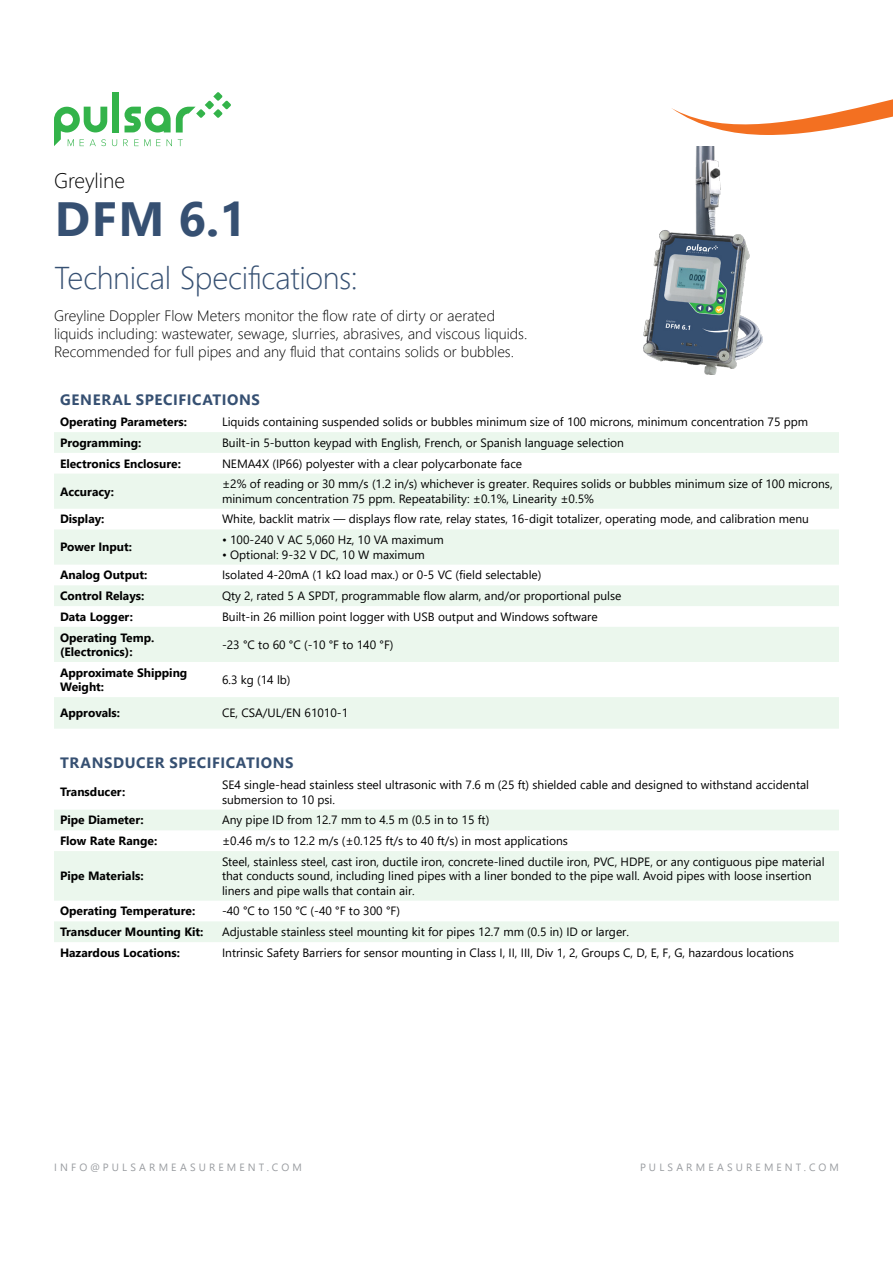
<style>
.page{position:relative;width:893px;height:1263px;background:#fff}
.page>*{position:absolute;margin:0;border:0;box-sizing:border-box;transform-origin:0 0}
.t1{font:700 48px "Segoe UI";color:#365072}
.t2{font:300 31.5px "Segoe UI";letter-spacing:-.01em;color:#365072}
.t3{font:300 21px "Segoe UI";color:#000}
.t4{font:300 15px/18px "Segoe UI";color:#000}
.t5{font:700 15px "Segoe UI";letter-spacing:.04em;color:#365072}
.t6{font:12px/14.4px "Segoe UI";color:#000}
.t7{font:700 12px/14.4px "Segoe UI";color:#000}
.t8{font:10.5px "Segoe UI";letter-spacing:.3em;color:#999ca0}
</style>
<div class="page">
<svg style="left:671px;top:99px;width:222px;height:36px"></svg>
<div style="left:112px;top:92px;width:7px;height:40px;background:#33b34a"></div>
<svg style="left:125px;top:92px;width:106px;height:41px"></svg>
<svg style="left:54px;top:107px;width:63px;height:39px"></svg>
<svg style="left:123px;top:139px;width:5px;height:7px"></svg>
<svg style="left:134px;top:139px;width:26px;height:7px"></svg>
<svg style="left:167px;top:139px;width:5px;height:7px"></svg>
<svg style="left:178px;top:139px;width:5px;height:7px"></svg>
<img style="left:644px;top:146px;width:119px;height:229px">
<svg style="left:54px;top:432px;width:785px;height:510px;fill:#ebf7ed"></svg>
<h3 class="t3" style="left:54px;top:160px;width:73px">Greyline</h3>
<h1 class="t1" style="left:55px;top:173px;width:193px">DFM 6.1</h1>
<h2 class="t2" style="left:54px;top:248px;width:305px">Technical Specifications:</h2>
<p class="t4" style="left:54px;top:305px;width:475px">Greyline Doppler Flow Meters monitor the flow rate of dirty or aerated liquids including: wastewater, sewage, slurries, abrasives, and viscous liquids.<br>Recommended for full pipes and any fluid that contains solids or bubbles.</p>
<p class="t5" style="left:60px;top:386px;width:201px">GENERAL SPECIFICATIONS</p>
<p class="t7" style="left:60px;top:414px;width:129px">Operating Parameters:</p>
<p class="t6" style="left:222px;top:414px;width:588px">Liquids containing suspended solids or bubbles minimum size of 100 microns, minimum concentration 75 ppm</p>
<p class="t7" style="left:60px;top:434px;width:83px">Programming:</p>
<p class="t6" style="left:222px;top:434px;width:404px">Built-in 5-button keypad with English, French, or Spanish language selection</p>
<p class="t7" style="left:60px;top:455px;width:122px">Electronics Enclosure:</p>
<p class="t6" style="left:222px;top:455px;width:302px">NEMA4X (IP66) polyester with a clear polycarbonate face</p>
<p class="t7" style="left:60px;top:483px;width:55px">Accuracy:</p>
<p class="t6" style="left:222px;top:476px;width:612px">±2% of reading or 30 mm/s (1.2 in/s) whichever is greater. Requires solids or bubbles minimum size of 100 microns, minimum concentration 75 ppm. Repeatability: ±0.1%, Linearity ±0.5%</p>
<p class="t7" style="left:60px;top:511px;width:46px">Display:</p>
<p class="t6" style="left:222px;top:511px;width:588px">White, backlit matrix — displays flow rate, relay states, 16-digit totalizer, operating mode, and calibration menu</p>
<p class="t7" style="left:60px;top:539px;width:74px">Power Input:</p>
<p class="t6" style="left:222px;top:532px;width:223px">• 100-240 V AC 5,060 Hz, 10 VA maximum</p>
<p class="t6" style="left:222px;top:546px;width:204px">• Optional: 9-32 V DC, 10 W maximum</p>
<p class="t7" style="left:60px;top:567px;width:89px">Analog Output:</p>
<p class="t6" style="left:222px;top:567px;width:321px">Isolated 4-20mA (1 kΩ load max.) or 0-5 VC (field selectable)</p>
<p class="t7" style="left:60px;top:588px;width:86px">Control Relays:</p>
<p class="t6" style="left:222px;top:588px;width:401px">Qty 2, rated 5 A SPDT, programmable flow alarm, and/or proportional pulse</p>
<p class="t7" style="left:60px;top:608px;width:75px">Data Logger:</p>
<p class="t6" style="left:222px;top:608px;width:377px">Built-in 26 million point logger with USB output and Windows software</p>
<p class="t7" style="left:60px;top:629px;width:96px">Operating Temp. (Electronics):</p>
<p class="t6" style="left:222px;top:636px;width:173px">-23 °C to 60 °C (-10 °F to 140 °F)</p>
<p class="t7" style="left:60px;top:664px;width:129px">Approximate Shipping<br>Weight:</p>
<p class="t6" style="left:222px;top:671px;width:70px">6.3 kg (14 lb)</p>
<p class="t7" style="left:60px;top:705px;width:62px">Approvals:</p>
<p class="t6" style="left:222px;top:705px;width:128px">CE, CSA/UL/EN 61010-1</p>
<p class="t5" style="left:60px;top:749px;width:235px">TRANSDUCER SPECIFICATIONS</p>
<p class="t7" style="left:60px;top:784px;width:67px">Transducer:</p>
<p class="t6" style="left:222px;top:777px;width:589px">SE4 single-head stainless steel ultrasonic with 7.6 m (25 ft) shielded cable and designed to withstand accidental submersion to 10 psi.</p>
<p class="t7" style="left:60px;top:812px;width:85px">Pipe Diameter:</p>
<p class="t6" style="left:222px;top:812px;width:269px">Any pipe ID from 12.7 mm to 4.5 m (0.5 in to 15 ft)</p>
<p class="t7" style="left:60px;top:833px;width:99px">Flow Rate Range:</p>
<p class="t6" style="left:222px;top:832px;width:347px">±0.46 m/s to 12.2 m/s (±0.125 ft/s to 40 ft/s) in most applications</p>
<p class="t7" style="left:60px;top:868px;width:85px">Pipe Materials:</p>
<p class="t6" style="left:222px;top:853px;width:604px">Steel, stainless steel, cast iron, ductile iron, concrete-lined ductile iron, PVC, HDPE, or any contiguous pipe material that conducts sound, including lined pipes with a liner bonded to the pipe wall. Avoid pipes with loose insertion liners and pipe walls that contain air.</p>
<p class="t7" style="left:60px;top:903px;width:137px">Operating Temperature:</p>
<p class="t6" style="left:222px;top:903px;width:179px">-40 °C to 150 °C (-40 °F to 300 °F)</p>
<p class="t7" style="left:60px;top:924px;width:145px">Transducer Mounting Kit:</p>
<p class="t6" style="left:222px;top:923px;width:409px">Adjustable stainless steel mounting kit for pipes 12.7 mm (0.5 in) ID or larger.</p>
<p class="t7" style="left:60px;top:944px;width:122px">Hazardous Locations:</p>
<p class="t6" style="left:222px;top:944px;width:573px">Intrinsic Safety Barriers for sensor mounting in Class I, II, III, Div 1, 2, Groups C, D, E, F, G, hazardous locations</p>
<p class="t8" style="left:54px;top:1157px;width:249px">INFO@PULSARMEASUREMENT.COM</p>
<p class="t8" style="left:640px;top:1157px;width:200px">PULSARMEASUREMENT.COM</p>
</div>
